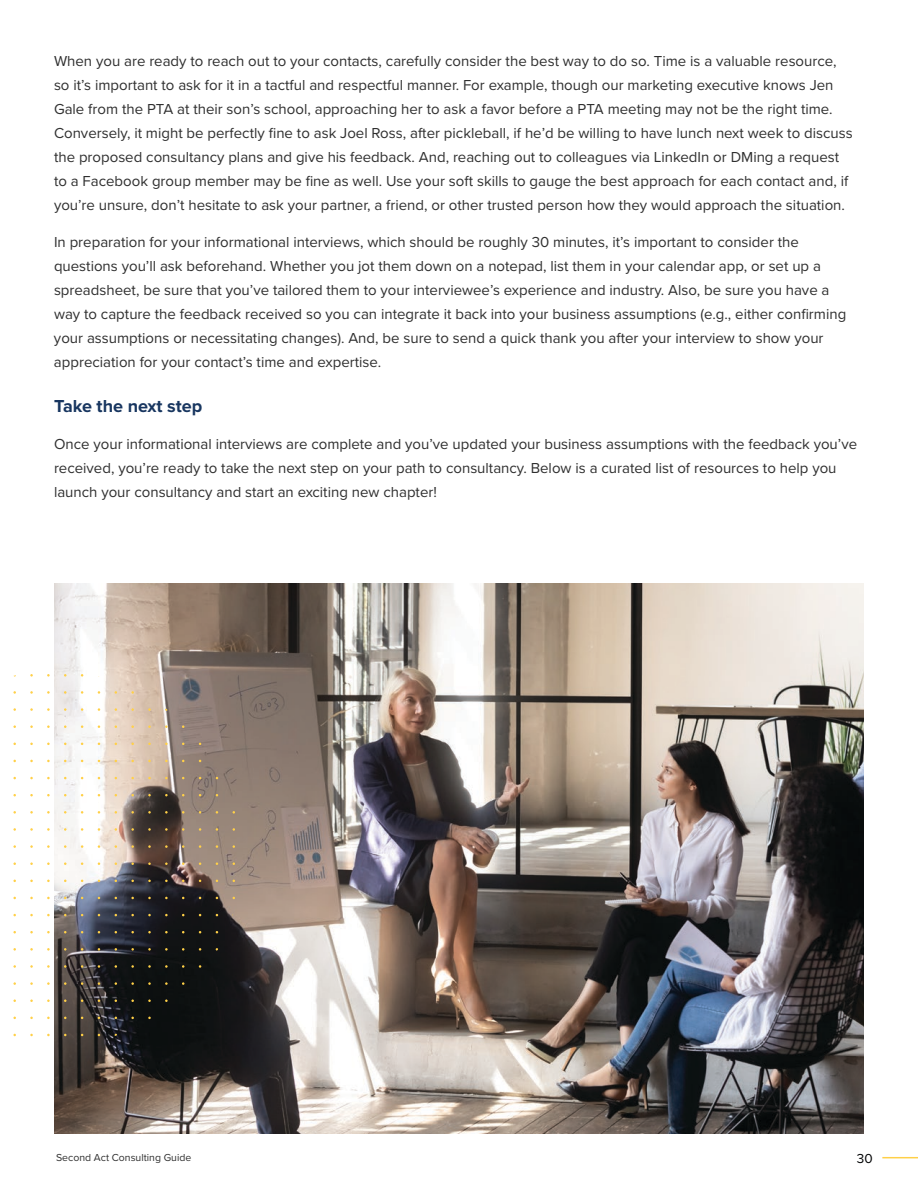
<style>
.page{position:relative;width:918px;height:1188px;background:#fff}
.page>*{position:absolute;margin:0;border:0;box-sizing:border-box;transform-origin:0 0}
.t1{font:700 18px "Proxima Nova";color:#183660}
.t2{font:15px/24px "Proxima Nova";color:#2f2f2f}
.t3{font:13.5px "Proxima Nova";color:#020304}
.t4{font:10.5px "Proxima Nova";color:#2f2f2f}
</style>
<div class="page">
<hr style="left:882px;top:1157px;width:36px;height:1px;background:#ffd048">
<img style="left:54px;top:584px;width:810px;height:550px">
<p class="t2" style="left:54px;top:48px;width:800px">When you are ready to reach out to your contacts, carefully consider the best way to do so. Time is a valuable resource, so it’s important to ask for it in a tactful and respectful manner. For example, though our marketing executive knows Jen Gale from the PTA at their son’s school, approaching her to ask a favor before a PTA meeting may not be the right time.<br>Conversely, it might be perfectly fine to ask Joel Ross, after pickleball, if he’d be willing to have lunch next week to discuss the proposed consultancy plans and give his feedback. And, reaching out to colleagues via LinkedIn or DMing a request to a Facebook group member may be fine as well. Use your soft skills to gauge the best approach for each contact and, if you’re unsure, don’t hesitate to ask your partner, a friend, or other trusted person how they would approach the situation.</p>
<p class="t2" style="left:54px;top:230px;width:794px">In preparation for your informational interviews, which should be roughly 30 minutes, it’s important to consider the questions you’ll ask beforehand. Whether you jot them down on a notepad, list them in your calendar app, or set up a spreadsheet, be sure that you’ve tailored them to your interviewee’s experience and industry. Also, be sure you have a way to capture the feedback received so you can integrate it back into your business assumptions (e.g., either confirming your assumptions or necessitating changes). And, be sure to send a quick thank you after your interview to show your appreciation for your contact’s time and expertise.</p>
<p class="t1" style="left:54px;top:392px;width:150px">Take the next step</p>
<p class="t2" style="left:54px;top:431px;width:805px">Once your informational interviews are complete and you’ve updated your business assumptions with the feedback you’ve received, you’re ready to take the next step on your path to consultancy. Below is a curated list of resources to help you launch your consultancy and start an exciting new chapter!</p>
<p class="t4" style="left:56px;top:1150px;width:137px">Second Act Consulting Guide</p>
<p class="t3" style="left:857px;top:1148px;width:17px">30</p>
</div>
